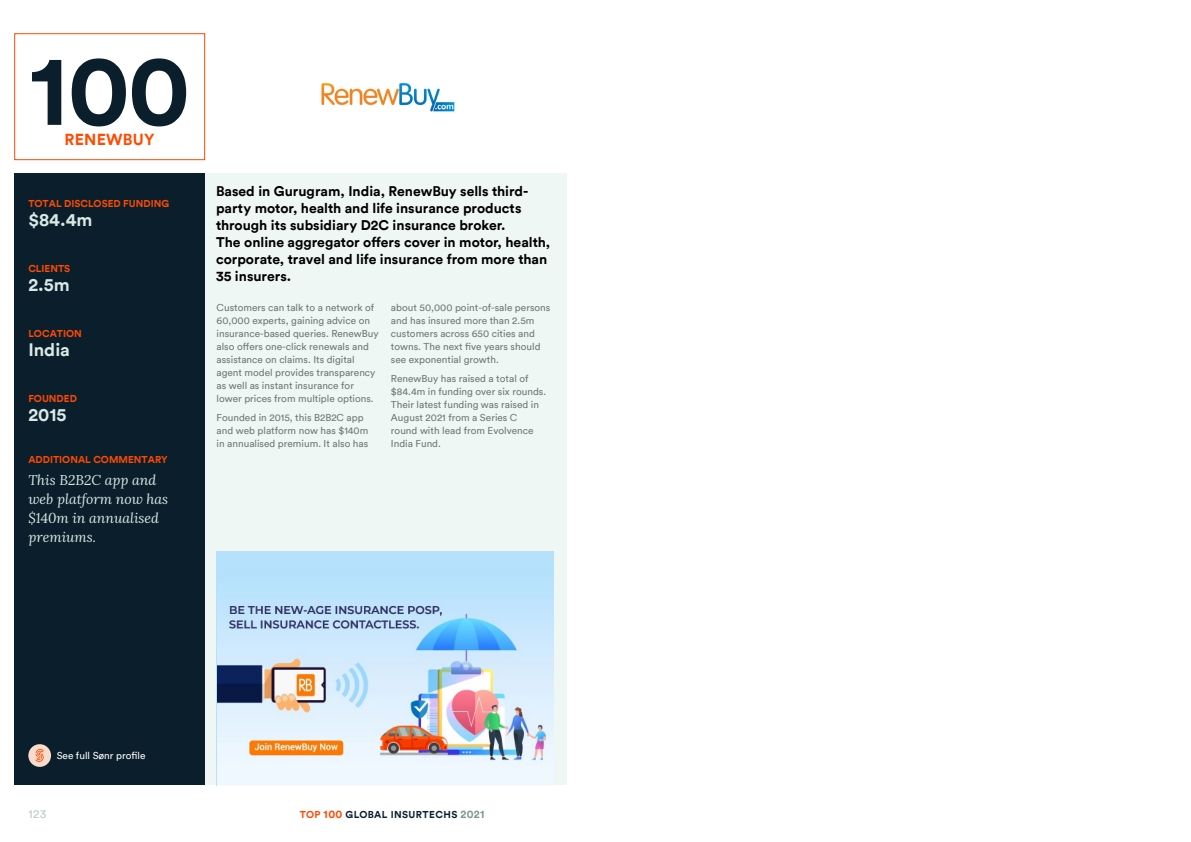
<style>
.page{position:relative;width:1191px;height:842px;background:#fff}
.page>*{position:absolute;margin:0;border:0;box-sizing:border-box;transform-origin:0 0}
.t1{font:700 100px "Circular";color:#0b1e2b}
.t2{font:700 18px "Circular";color:#d7eae6}
.t3{font:700 16px "Circular";letter-spacing:.01em;color:#ff4a00}
.t4{font:700 14px/17px "Circular";color:#000}
.t5{font:italic 14px/19px "Lora";color:#d7eae6}
.t6{font:12px "Circular";color:#bdccc9}
.t7{font:10px/13px "Circular";color:#6a7a75}
.t8{font:700 10px "Circular";color:#ff4a00}
.t9{font:700 10px "Circular";letter-spacing:.04em;color:#0b1e2b}
.t10{font:10px "Circular";color:#fff}
.s1{color:#ff4a00}
.s2{font-size:11px;color:#ff4a00}
.s3{font-size:11px;color:#829690}
</style>
<div class="page">
<div style="left:204px;top:173px;width:363px;height:612px;background:#eff7f5"></div>
<div style="left:14px;top:33px;width:191px;height:127px;border:1px solid #ff4a00"></div>
<div style="left:14px;top:173px;width:190px;height:612px;background:#0b1e2b"></div>
<div style="left:216px;top:551px;width:338px;height:234px;background:#b5e1fc"></div>
<img style="left:217px;top:600px;width:337px;height:185px">
<img style="left:321px;top:83px;width:134px;height:29px">
<div style="left:28px;top:744px;width:23px;height:23px;background:#fadccf;border-radius:50%"></div>
<svg style="left:35px;top:749px;width:9px;height:13px"></svg>
<h1 class="t1" style="left:29px;top:21px;width:163px">100</h1>
<h3 class="t3" style="left:65px;top:128px;width:91px">RENEWBUY</h3>
<p class="t8" style="left:28px;top:197px;width:142px">TOTAL DISCLOSED FUNDING</p>
<h2 class="t2" style="left:28px;top:207px;width:65px">$84.4m</h2>
<p class="t8" style="left:28px;top:262px;width:43px">CLIENTS</p>
<h2 class="t2" style="left:28px;top:272px;width:43px">2.5m</h2>
<p class="t8" style="left:28px;top:327px;width:55px">LOCATION</p>
<h2 class="t2" style="left:28px;top:337px;width:43px">India</h2>
<p class="t8" style="left:28px;top:392px;width:50px">FOUNDED</p>
<h2 class="t2" style="left:28px;top:402px;width:40px">2015</h2>
<p class="t8" style="left:28px;top:453px;width:141px">ADDITIONAL COMMENTARY</p>
<h3 class="t5" style="left:28px;top:470px;width:141px">This B2B2C app and web platform now has $140m in annualised premiums.</h3>
<p class="t4" style="left:216px;top:182px;width:336px">Based in Gurugram, India, RenewBuy sells third&shy;party motor, health and life insurance products through its subsidiary D2C insurance broker.<br>The online aggregator offers cover in motor, health, corporate, travel and life insurance from more than 35 insurers.</p>
<p class="t7" style="left:216px;top:300px;width:164px">Customers can talk to a network of 60,000 experts, gaining advice on insurance-based queries. RenewBuy also offers one-click renewals and assistance on claims. Its digital agent model provides transparency as well as instant insurance for lower prices from multiple options.</p>
<p class="t7" style="left:216px;top:410px;width:153px">Founded in 2015, this B2B2C app and web platform now has $140m in annualised premium. It also has</p>
<p class="t7" style="left:391px;top:300px;width:161px">about 50,000 point-of-sale persons and has insured more than 2.5m customers across 650 cities and towns. The next five years should see exponential growth.</p>
<p class="t7" style="left:391px;top:371px;width:157px">RenewBuy has raised a total of $84.4m in funding over six rounds.<br>Their latest funding was raised in<br>August 2021 from a Series C round with lead from Evolvence<br>India Fund.</p>
<p class="t10" style="left:57px;top:749px;width:90px">See full Sønr profile</p>
<p class="t6" style="left:28px;top:805px;width:19px">123</p>
<p class="t9" style="left:300px;top:807px;width:186px"><span class="s1">TOP</span> <span class="s2">100</span> GLOBAL INSURTECHS <span class="s3">2021</span></p>
</div>
